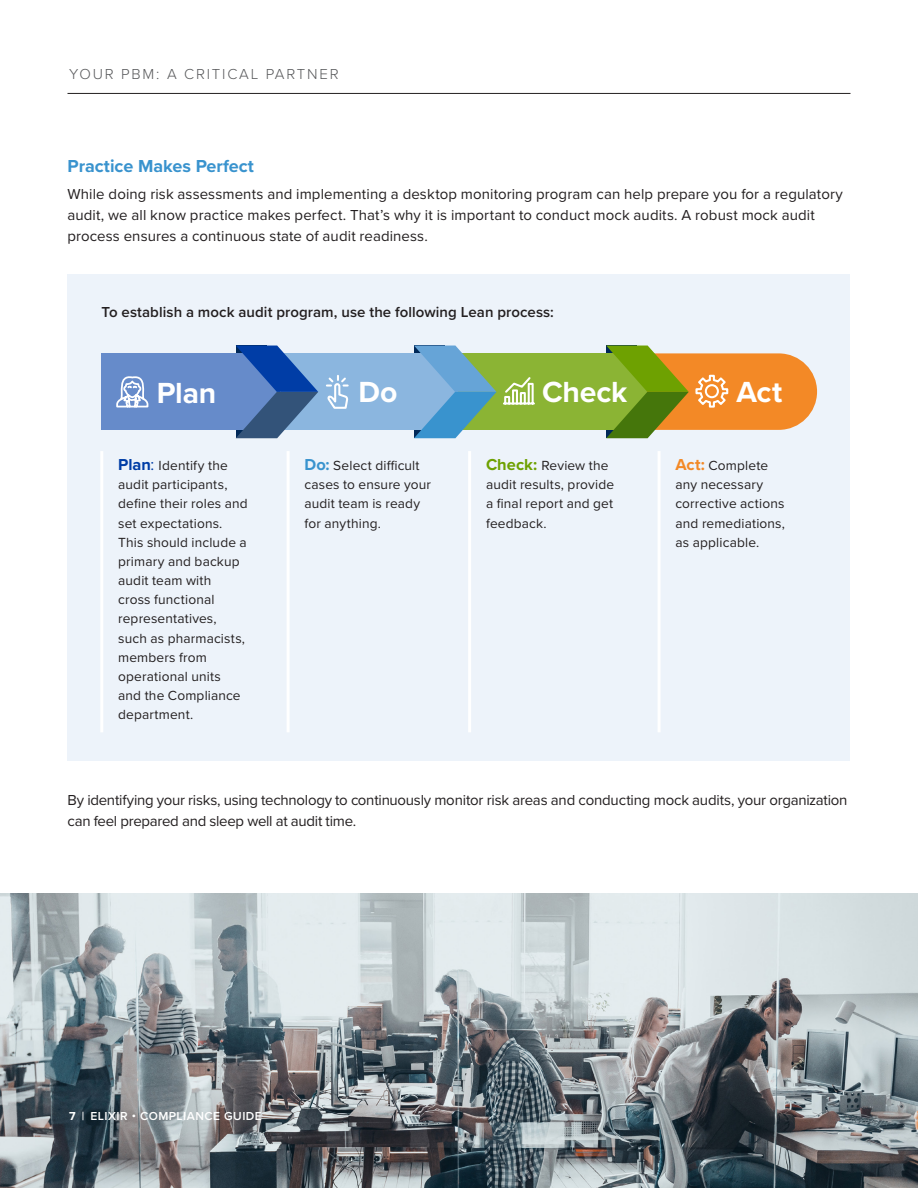
<style>
.page{position:relative;width:918px;height:1188px;background:#fff}
.page>*{position:absolute;margin:0;border:0;box-sizing:border-box;transform-origin:0 0}
.CM_-_Body{font:700 30.15px "Proxima Nova";letter-spacing:-.005em;color:#fff}
.CM_-_Green_copy_head{font:700 18px "Proxima Nova";color:#3993ce}
.CM_-_Body-2{font:15px/21px "Proxima Nova";letter-spacing:.005em;color:#231f20}
.CM_-_Body-3{font:15px/21px "Proxima Nova";letter-spacing:-.015em;color:#231f20}
.CM_-_Body-4{font:600 15px "Proxima Nova";letter-spacing:.005em;color:#231f20}
.Subhead{font:300 15px "Proxima Nova";letter-spacing:.12em;color:#57585a}
.CM_-_Body-5{font:13.65px/19.2px "Proxima Nova";letter-spacing:.01em;color:#231f20}
.t1{font:600 12px "Proxima Nova";letter-spacing:.04em;color:#fff}
.s1{font-weight:700;font-size:16.5px;color:#003da6}
.s2{font-size:16.5px;color:#003da6}
.s3{font-weight:700;font-size:16.5px;color:#3993ce}
.s4{font-weight:700;font-size:16.5px;color:#6ea101}
.s5{font-weight:700;font-size:16.5px;color:#f38926}
.s6{font-weight:700}
</style>
<div class="page">
<div style="left:68px;top:274px;width:782px;height:486px;background:#edf3fa"></div>
<div style="left:454px;top:353px;width:193px;height:77px;background:#8bb434"></div>
<div style="left:281px;top:353px;width:177px;height:77px;background:#8bb6df"></div>
<img style="left:0;top:893px;width:918px;height:295px">
<svg style="left:414px;top:346px;width:121px;height:92px"></svg>
<svg style="left:326px;top:375px;width:23px;height:34px"></svg>
<hr style="left:68px;top:93px;width:782px;height:1px;background:#231f20">
<div style="left:101px;top:354px;width:179px;height:76px;background:#668bca"></div>
<svg style="left:236px;top:346px;width:82px;height:92px"></svg>
<svg style="left:116px;top:376px;width:33px;height:32px"></svg>
<svg style="left:606px;top:346px;width:211px;height:92px"></svg>
<hr style="left:100px;top:451px;width:3px;height:281px;background:#fff">
<hr style="left:287px;top:451px;width:3px;height:281px;background:#fff">
<hr style="left:468px;top:451px;width:3px;height:281px;background:#fff">
<hr style="left:658px;top:451px;width:3px;height:281px;background:#fff">
<p class="Subhead" style="left:69px;top:63px;width:271px">YOUR PBM: A CRITICAL PARTNER</p>
<p class="CM_-_Green_copy_head" style="left:68px;top:152px;width:188px">Practice Makes Perfect</p>
<p class="CM_-_Body-2" style="left:68px;top:183px;width:777px">While doing risk assessments and implementing a desktop monitoring program can help prepare you for a regulatory audit, we all know practice makes perfect. That’s why it is important to conduct mock audits. A robust mock audit process ensures a continuous state of audit readiness.</p>
<p class="CM_-_Body-4" style="left:102px;top:301px;width:454px">To establish a mock audit program, use the following Lean process:</p>
<p class="CM_-_Body" style="left:157px;top:370px;width:61px">Plan</p>
<p class="CM_-_Body" style="left:359px;top:370px;width:40px">Do</p>
<p class="CM_-_Body" style="left:542px;top:370px;width:87px">Check</p>
<p class="CM_-_Body" style="left:736px;top:370px;width:47px">Act</p>
<p class="CM_-_Body-5" style="left:118px;top:455px;width:131px"><span class="s1">Plan</span><span class="s2">:</span> Identify the audit participants, define their roles and set expectations.<br>This should include a primary and backup audit team with<br>cross functional representatives, such as pharmacists, members from operational units<br>and the Compliance department.</p>
<p class="CM_-_Body-5" style="left:305px;top:455px;width:128px"><span class="s3">Do:</span> Select difficult cases to ensure your audit team is ready for anything.</p>
<p class="CM_-_Body-5" style="left:486px;top:455px;width:130px"><span class="s4">Check:</span> Review the audit results, provide a final report and get feedback.</p>
<p class="CM_-_Body-5" style="left:676px;top:455px;width:111px"><span class="s5">Act:</span> Complete any necessary corrective actions and remediations, as applicable.</p>
<p class="CM_-_Body-3" style="left:68px;top:789px;width:782px">By identifying your risks, using technology to continuously monitor risk areas and conducting mock audits, your organization can feel prepared and sleep well at audit time.</p>
<p class="t1" style="left:69px;top:1107px;width:194px"><span class="s6">7</span> | ELIXIR • COMPLIANCE GUIDE</p>
</div>
